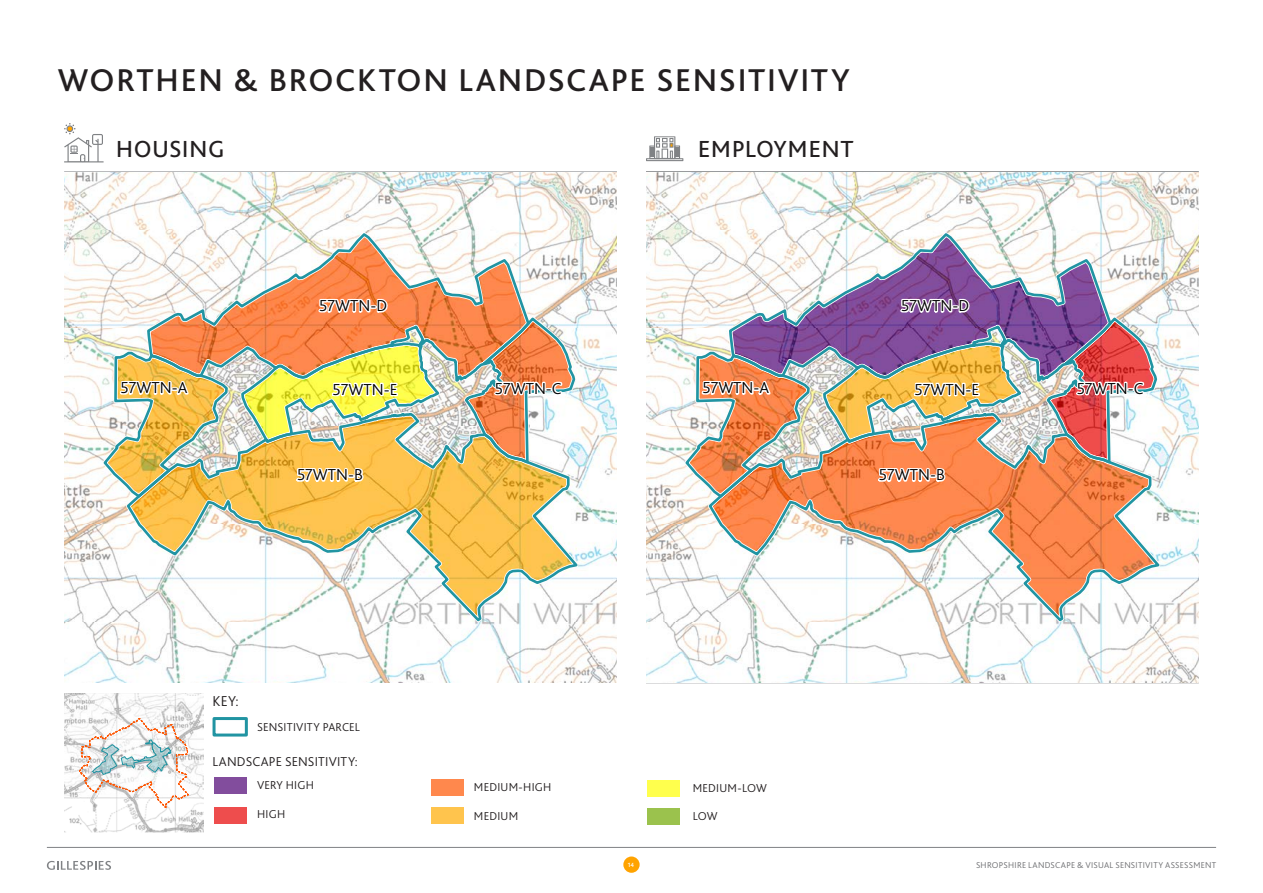
<style>
.page{position:relative;width:1263px;height:893px;background:#fff}
.page>*{position:absolute;margin:0;border:0;box-sizing:border-box;transform-origin:0 0}
.t1{font:500 33px "Bliss 2";letter-spacing:.05em;color:#231f20}
.t2{font:300 33px "Bliss 2";letter-spacing:-.005em;color:#231f20}
.t3{font:300 16.65px "Bliss 2";letter-spacing:-.005em;color:#000}
.t4{font:300 15px "Bliss 2";color:#231f20}
.t5{font:300 13.5px "Bliss 2";letter-spacing:.015em;color:#231f20}
.t6{font:300 12px "Bliss 2";letter-spacing:.02em;color:#231f20}
.t7{font:300 8.85px "Bliss 2";letter-spacing:.025em;color:#6c6d70}
.t8{font:500 6.3px "Bliss 2";color:#fff}
</style>
<div class="page">
<div style="left:623px;top:856px;width:17px;height:17px;background:#ffa300;border-radius:50%"></div>
<hr style="left:47px;top:847px;width:1169px;height:1px;background:#808285">
<svg style="left:47px;top:861px;width:64px;height:9px"></svg>
<svg style="left:64px;top:123px;width:40px;height:40px"></svg>
<hr style="left:646px;top:158px;width:37px;height:3px;background:#808285">
<svg style="left:649px;top:136px;width:31px;height:22px"></svg>
<hr style="left:64px;top:682px;width:553px;height:1px;background:#808285">
<hr style="left:646px;top:171px;width:553px;height:1px;background:#808285">
<hr style="left:646px;top:682px;width:553px;height:1px;background:#808285">
<div style="left:213px;top:717px;width:35px;height:19px;border:3px solid #2194a2"></div>
<div style="left:214px;top:777px;width:32px;height:17px;background:#824d9d"></div>
<div style="left:214px;top:807px;width:32px;height:16px;background:#ee4d4d"></div>
<div style="left:431px;top:779px;width:32px;height:16px;background:#ff884d"></div>
<div style="left:431px;top:807px;width:32px;height:16px;background:#ffc44d"></div>
<div style="left:648px;top:780px;width:32px;height:17px;background:#ffff4d"></div>
<div style="left:648px;top:808px;width:32px;height:17px;background:#9bc24d"></div>
<img style="left:64px;top:693px;width:139px;height:139px">
<svg style="left:78px;top:717px;width:112px;height:92px"></svg>
<img style="left:646px;top:172px;width:553px;height:510px">
<img style="left:64px;top:172px;width:553px;height:510px">
<h1 class="t1" style="left:58px;top:59px;width:794px">WORTHEN &amp; BROCKTON LANDSCAPE SENSITIVITY</h1>
<h1 class="t2" style="left:116px;top:125px;width:111px">Housing</h1>
<h1 class="t2" style="left:697px;top:125px;width:157px">employment</h1>
<p class="t3" style="left:319px;top:295px;width:69px">57WTN-D</p>
<p class="t3" style="left:901px;top:295px;width:69px">57WTN-D</p>
<p class="t3" style="left:121px;top:377px;width:68px">57WTN-A</p>
<p class="t3" style="left:333px;top:379px;width:66px">57WTN-E</p>
<p class="t3" style="left:495px;top:378px;width:68px">57WTN-C</p>
<p class="t3" style="left:297px;top:464px;width:68px">57WTN-B</p>
<p class="t3" style="left:702px;top:377px;width:68px">57WTN-A</p>
<p class="t3" style="left:914px;top:379px;width:66px">57WTN-E</p>
<p class="t3" style="left:1077px;top:378px;width:68px">57WTN-C</p>
<p class="t3" style="left:879px;top:464px;width:68px">57WTN-B</p>
<p class="t4" style="left:213px;top:692px;width:28px">KEY:</p>
<p class="t6" style="left:257px;top:719px;width:105px">SENSITIVITY PARCEL</p>
<p class="t5" style="left:213px;top:753px;width:147px">LANDSCAPE SENSITIVITY:</p>
<p class="t6" style="left:257px;top:777px;width:58px">VERY HIGH</p>
<p class="t6" style="left:257px;top:807px;width:30px">HIGH</p>
<p class="t6" style="left:474px;top:779px;width:79px">MEDIUM-HIGH</p>
<p class="t6" style="left:474px;top:808px;width:46px">MEDIUM</p>
<p class="t6" style="left:693px;top:781px;width:76px">MEDIUM-LOW</p>
<p class="t6" style="left:693px;top:808px;width:26px">LOW</p>
<p class="t8" style="left:628px;top:861px;width:8px">14</p>
<p class="t7" style="left:976px;top:859px;width:242px">SHROPSHIRE LANDSCAPE &amp; VISUAL SENSITIVITY ASSESSMENT</p>
</div>
